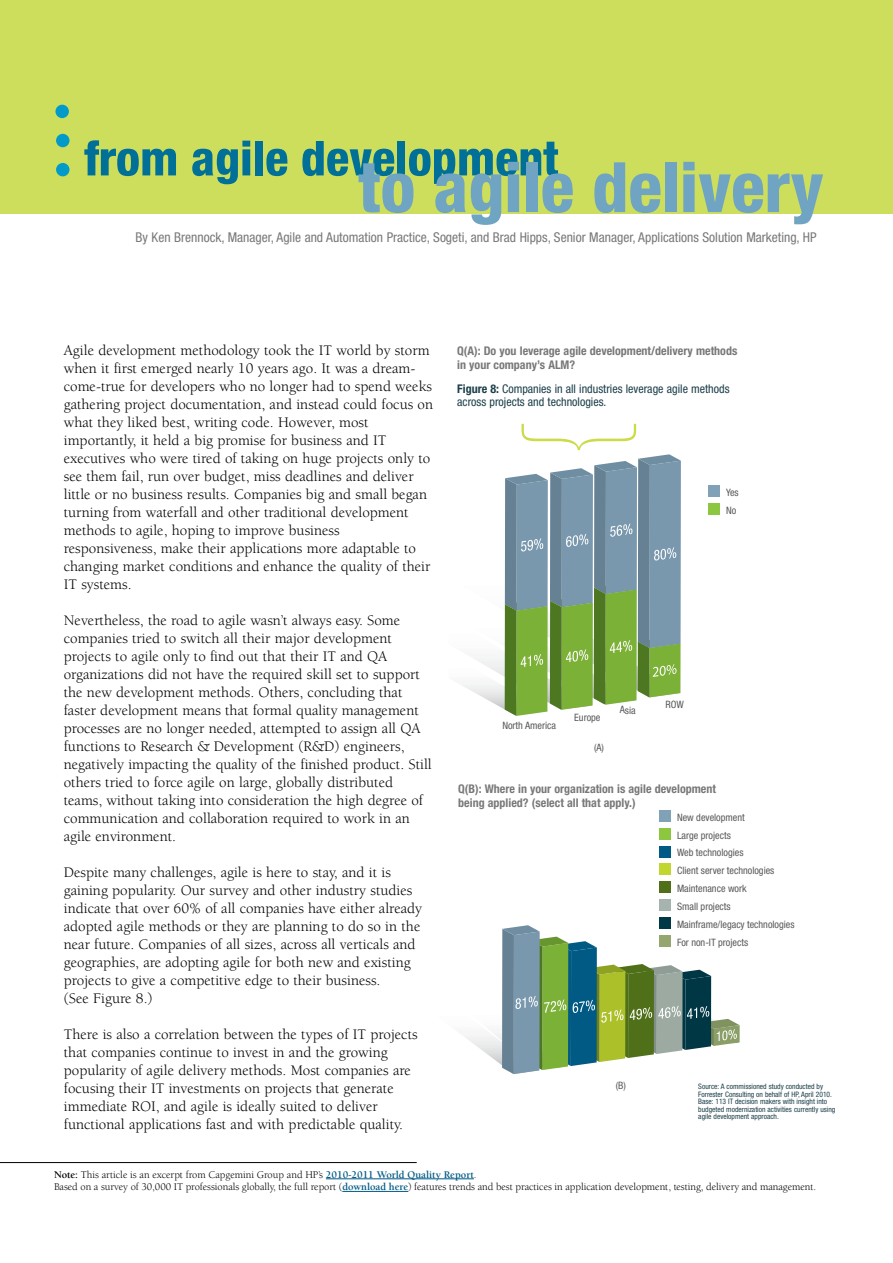
<style>
.page{position:relative;width:893px;height:1263px;background:#fff}
.page>*{position:absolute;margin:0;border:0;box-sizing:border-box;transform-origin:0 0}
.t1{font:900 condensed 127.5px "Helvetica Neue";color:#ccdb48}
.t2{font:15px/18px "Berkeley";color:#000}
.t3{font:condensed 13.5px "Helvetica Neue";color:#787878}
.t4{font:700 condensed 12px/13.5px "Helvetica Neue";color:#787878}
.t5{font:condensed 12px/13.5px "Helvetica Neue";color:#1c3f49}
.t6{font:10.5px/12.6px "Berkeley Pro";letter-spacing:-.005em;color:#000}
.t7{font:condensed 10.2px/17.9px "Helvetica Neue";color:#58595b}
.t8{font:condensed 7.5px/7.5px "Helvetica Neue";color:#1c3f49}
.s1{font-weight:700}
.s2{font-weight:700;color:#005a84}
</style>
<div class="page">
<div style="left:0;top:0;width:893px;height:213px;background:#cdde5c"></div>
<div style="left:55px;top:105px;width:14px;height:13px;background:#029ac8;border-radius:50%"></div>
<div style="left:56px;top:134px;width:13px;height:13px;background:#029ac8;border-radius:50%"></div>
<div style="left:56px;top:163px;width:13px;height:13px;background:#029ac8;border-radius:50%"></div>
<svg style="left:84px;top:140px;width:92px;height:36px"></svg>
<svg style="left:192px;top:141px;width:58px;height:43px"></svg>
<div style="left:255px;top:141px;width:8px;height:34px;background:#007098"></div>
<svg style="left:266px;top:149px;width:21px;height:27px"></svg>
<svg style="left:302px;top:141px;width:271px;height:84px"></svg>
<svg style="left:594px;top:162px;width:66px;height:51px"></svg>
<div style="left:665px;top:162px;width:11px;height:50px;background:#70a4c3"></div>
<svg style="left:683px;top:162px;width:140px;height:62px"></svg>
<svg style="left:461px;top:454px;width:220px;height:262px"></svg>
<div style="left:708px;top:485px;width:12px;height:11px;background:#80a1b6"></div>
<div style="left:708px;top:503px;width:12px;height:11px;background:#8dc63f"></div>
<div style="left:659px;top:846px;width:12px;height:11px;background:#005a84"></div>
<div style="left:659px;top:864px;width:12px;height:11px;background:#c1d72f"></div>
<div style="left:659px;top:882px;width:12px;height:11px;background:#4f6f19"></div>
<div style="left:659px;top:917px;width:12px;height:12px;background:#003846"></div>
<div style="left:659px;top:810px;width:12px;height:11px;background:#80a1b6"></div>
<div style="left:659px;top:899px;width:12px;height:12px;background:#a5b4ac"></div>
<div style="left:659px;top:828px;width:12px;height:11px;background:#8dc63f"></div>
<svg style="left:463px;top:925px;width:277px;height:149px"></svg>
<hr style="left:326px;top:1178px;width:148px;height:1px;background:#005a84">
<hr style="left:342px;top:1191px;width:66px;height:1px;background:#005a84">
<hr style="left:0;top:1162px;width:417px;height:1px;background:#000">
<p class="t3" style="left:136px;top:230px;width:683px">By Ken Brennock, Manager, Agile and Automation Practice, Sogeti, and Brad Hipps, Senior Manager, Applications Solution Marketing, HP</p>
<p class="t2" style="left:64px;top:342px;width:371px">Agile development methodology took the IT world by storm when it first emerged nearly 10 years ago. It was a dream&shy;come-true for developers who no longer had to spend weeks gathering project documentation, and instead could focus on what they liked best, writing code. However, most importantly, it held a big promise for business and IT executives who were tired of taking on huge projects only to see them fail, run over budget, miss deadlines and deliver little or no business results. Companies big and small began turning from waterfall and other traditional development methods to agile, hoping to improve business responsiveness, make their applications more adaptable to changing market conditions and enhance the quality of their IT systems.</p>
<p class="t2" style="left:64px;top:612px;width:369px">Nevertheless, the road to agile wasn’t always easy. Some companies tried to switch all their major development projects to agile only to find out that their IT and QA organizations did not have the required skill set to support the new development methods. Others, concluding that faster development means that formal quality management processes are no longer needed, attempted to assign all QA functions to Research &amp; Development (R&amp;D) engineers, negatively impacting the quality of the finished product. Still others tried to force agile on large, globally distributed teams, without taking into consideration the high degree of communication and collaboration required to work in an agile environment.</p>
<p class="t2" style="left:64px;top:864px;width:360px">Despite many challenges, agile is here to stay, and it is gaining popularity. Our survey and other industry studies indicate that over 60% of all companies have either already adopted agile methods or they are planning to do so in the near future. Companies of all sizes, across all verticals and geographies, are adopting agile for both new and existing projects to give a competitive edge to their business.<br>(See Figure 8.)</p>
<p class="t2" style="left:64px;top:1026px;width:355px">There is also a correlation between the types of IT projects that companies continue to invest in and the growing popularity of agile delivery methods. Most companies are focusing their IT investments on projects that generate immediate ROI, and agile is ideally suited to deliver functional applications fast and with predictable quality.</p>
<p class="t4" style="left:457px;top:344px;width:282px">Q(A): Do you leverage agile development/delivery methods in your company’s ALM?</p>
<p class="t5" style="left:457px;top:382px;width:274px"><span class="s1">Figure 8:</span> Companies in all industries leverage agile methods across projects and technologies.</p>
<h1 class="t1" style="left:660px;top:425px;width:28px;rotate:90deg">}</h1>
<p class="t7" style="left:726px;top:483px;width:14px">Yes<br>No</p>
<p class="t7" style="left:502px;top:716px;width:55px">North America</p>
<p class="t7" style="left:574px;top:709px;width:28px">Europe</p>
<p class="t7" style="left:594px;top:739px;width:12px">(A)</p>
<p class="t7" style="left:620px;top:701px;width:17px">Asia</p>
<p class="t7" style="left:666px;top:695px;width:20px">ROW</p>
<p class="t4" style="left:458px;top:782px;width:259px">Q(B): Where in your organization is agile development being applied? (select all that apply.)</p>
<p class="t7" style="left:677px;top:808px;width:119px">New development<br>Large projects<br>Web technologies<br>Client server technologies<br>Maintenance work<br>Small projects<br>Mainframe/legacy technologies<br>For non-IT projects</p>
<p class="t7" style="left:616px;top:1077px;width:12px">(B)</p>
<p class="t8" style="left:698px;top:1083px;width:139px">Source: A commissioned study conducted by Forrester Consulting on behalf of HP, April 2010.<br>Base: 113 IT decision makers with insight into budgeted modernization activities currently using agile development approach.</p>
<p class="t6" style="left:54px;top:1168px;width:764px"><span class="s1">Note:</span> This article is an excerpt from Capgemini Group and HP’s <span class="s2">2010-2011 World Quality Report</span>.<br>Based on a survey of 30,000 IT professionals globally, the full report (<span class="s2">download here</span>) features trends and best practices in application development, testing, delivery and management.</p>
</div>
